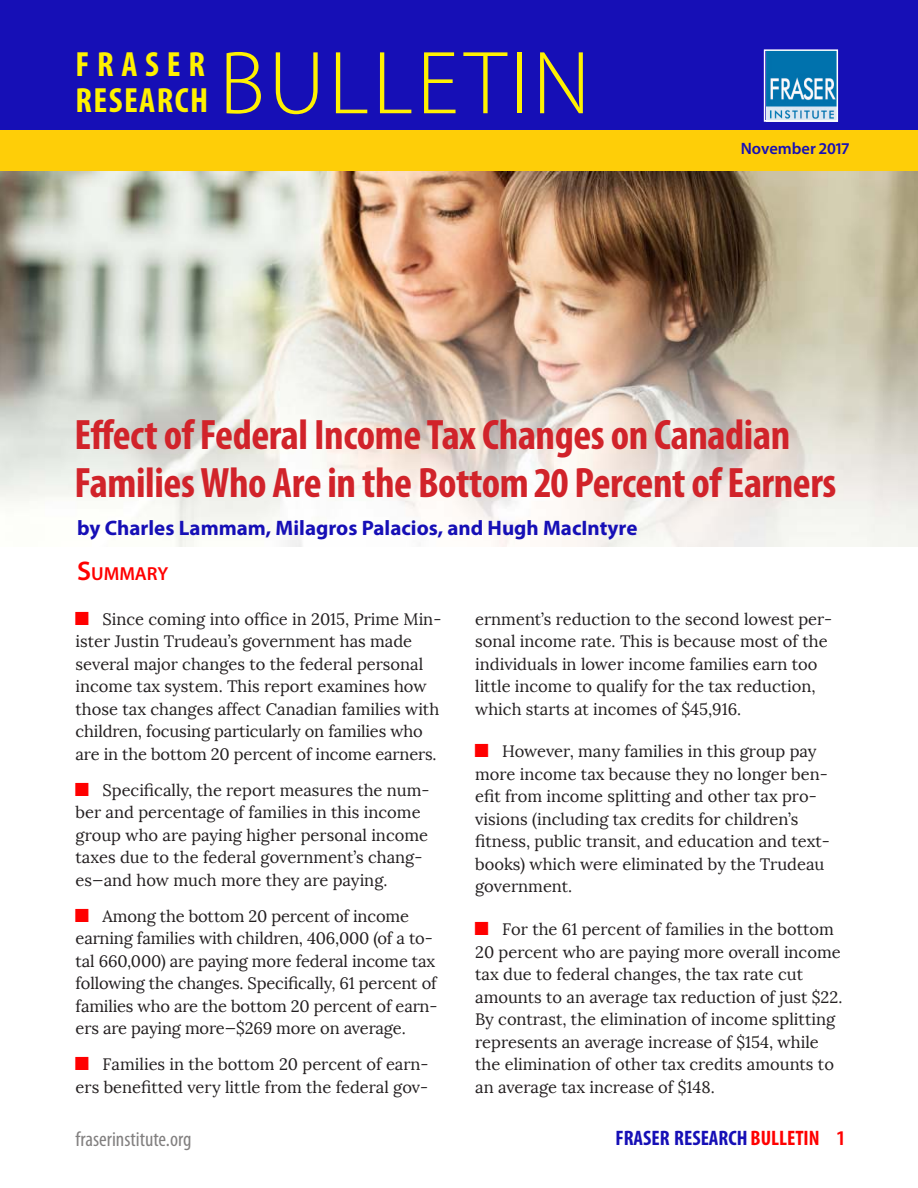
<style>
.page{position:relative;width:918px;height:1188px;background:#fff}
.page>*{position:absolute;margin:0;border:0;box-sizing:border-box;transform-origin:0 0}
.t1{font:300 90.3px "Myriad Pro";letter-spacing:.04em;color:#fff101}
.t2{font:700 condensed 42.75px/48px "Myriad Pro";letter-spacing:-.01em;color:#d1232a}
.t3{font:700 condensed 35.1px/36px "Myriad Pro";letter-spacing:.04em;color:#fff101}
.t4{font:700 21px "Myriad Pro";color:#160fb6}
.t5{font:700 condensed 21px "Myriad Pro";color:#160fb6}
.t6{font:condensed 21px "Myriad Pro";color:#828080}
.t7{font:600 18.9px "Myriad Pro";color:#f00}
.t8{font:16.5px/22.5px "Lora";color:#231f20}
.t9{font:600 16.5px "Myriad Pro";color:#160fb6}
.s1{font-size:27px}
.s2{color:#f00}
.s3{font-weight:600;font-stretch:normal;color:#f00}
</style>
<div class="page">
<div style="left:0;top:0;width:918px;height:130px;background:#160fb6"></div>
<div style="left:0;top:130px;width:918px;height:42px;background:#fece08"></div>
<img style="left:767px;top:52px;width:68px;height:67px">
<div style="left:764px;top:49px;width:74px;height:73px;border:2px solid #fff"></div>
<img style="left:0;top:172px;width:918px;height:374px">
<h3 class="t3" style="left:76px;top:45px;width:134px">FRASER<br>RESEARCH</h3>
<h1 class="t1" style="left:219px;top:34px;width:373px">BULLETIN</h1>
<p class="t9" style="left:741px;top:138px;width:110px">November 2017</p>
<h2 class="t2" style="left:75px;top:410px;width:763px">Effect of Federal Income Tax Changes on Canadian<br>Families Who Are in the Bottom 20 Percent of Earners</h2>
<p class="t4" style="left:77px;top:514px;width:562px">by Charles Lammam, Milagros Palacios, and Hugh MacIntyre</p>
<p class="t7" style="left:77px;top:561px;width:93px"><span class="s1">S</span>UMMARY</p>
<p class="t8" style="left:76px;top:608px;width:367px;text-indent:27px">Since coming into office in 2015, Prime Min&shy;ister Justin Trudeau’s government has made several major changes to the federal personal income tax system. This report examines how those tax changes affect Canadian families with children, focusing particularly on families who are in the bottom 20 percent of income earners.</p>
<p class="t8" style="left:76px;top:779px;width:356px;text-indent:27px">Specifically, the report measures the num&shy;ber and percentage of families in this income group who are paying higher personal income taxes due to the federal government’s chang&shy;es—and how much more they are paying.</p>
<p class="t8" style="left:76px;top:905px;width:363px;text-indent:27px">Among the bottom 20 percent of income earning families with children, 406,000 (of a to&shy;tal 660,000) are paying more federal income tax following the changes. Specifically, 61 percent of families who are the bottom 20 percent of earn&shy;ers are paying more—$269 more on average.</p>
<p class="t8" style="left:76px;top:1053px;width:355px;text-align:right">Families in the bottom 20 percent of earn&shy;ers benefitted very little from the federal gov-</p>
<p class="t8" style="left:475px;top:608px;width:359px">ernment’s reduction to the second lowest per&shy;sonal income rate. This is because most of the individuals in lower income families earn too little income to qualify for the tax reduction, which starts at incomes of $45,916.</p>
<p class="t8" style="left:475px;top:741px;width:356px;text-indent:27px">However, many families in this group pay more income tax because they no longer ben&shy;efit from income splitting and other tax pro&shy;visions (including tax credits for children’s fitness, public transit, and education and text&shy;books) which were eliminated by the Trudeau government.</p>
<p class="t8" style="left:475px;top:918px;width:369px;text-indent:27px">For the 61 percent of families in the bottom 20 percent who are paying more overall income tax due to federal changes, the tax rate cut amounts to an average tax reduction of just $22.<br>By contrast, the elimination of income splitting represents an average increase of $154, while the elimination of other tax credits amounts to an average tax increase of $148.</p>
<p class="t6" style="left:76px;top:1127px;width:117px">fraserinstitute.org</p>
<p class="t5" style="left:616px;top:1125px;width:231px">FRASER RESEARCH <span class="s2">BULLETIN</span> <span class="s3">1</span></p>
</div>
